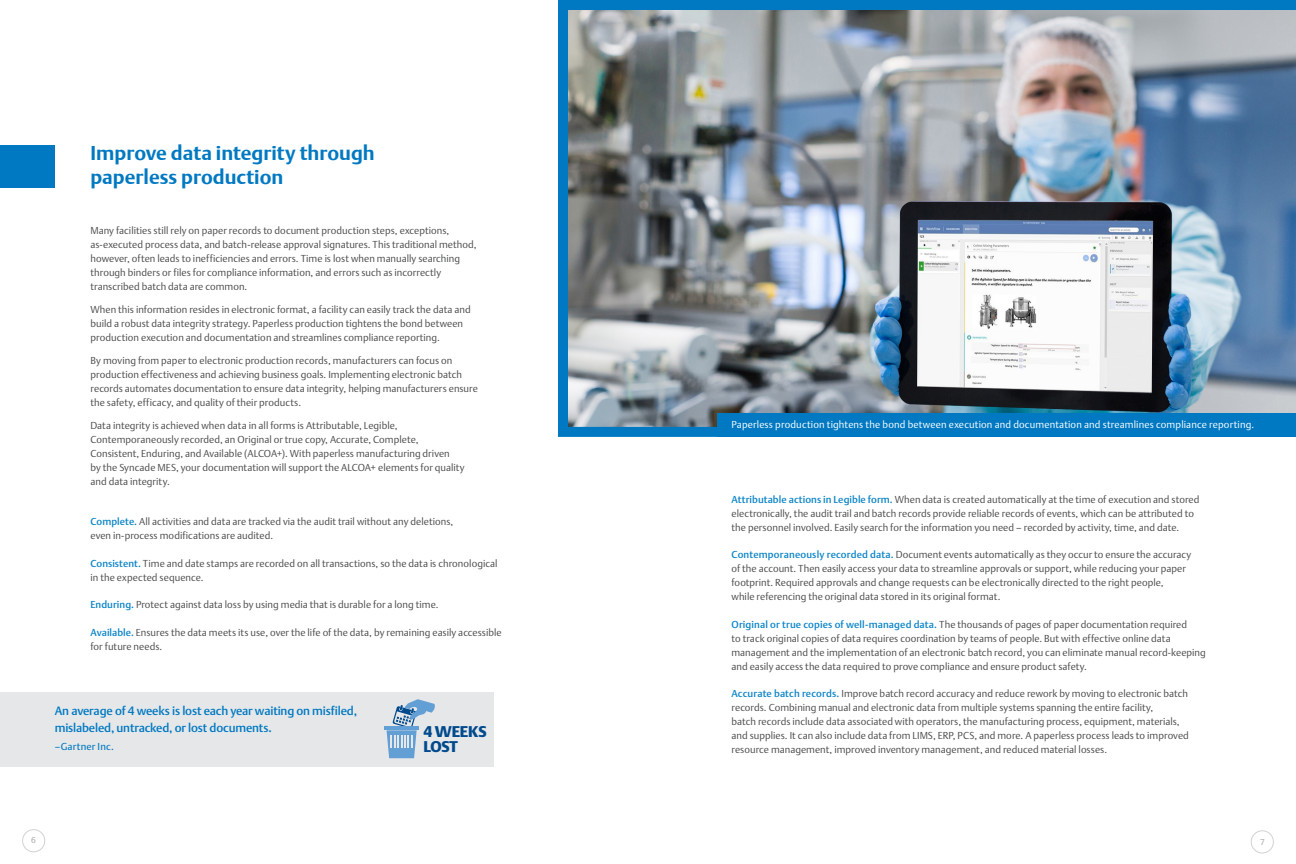
<style>
.page{position:relative;width:1296px;height:864px;background:#fff}
.page>*{position:absolute;margin:0;border:0;box-sizing:border-box;transform-origin:0 0}
.t1{font:700 20px/24px "DTL Argo T";color:#0079c2}
.Pagaraph_-_Main{font:900 15.4px "DTL Argo T";letter-spacing:-.01em;color:#004a8d}
.Pagaraph_-_Main-2{font:500 12px/17px "DTL Argo T";letter-spacing:-.015em;color:#0079c2}
.Pagaraph_-_Main-3{font:300 10px/14px "DTL Argo T";letter-spacing:.005em;color:#4b4c4d}
.Pagaraph_-_Main-4{font:300 10px "DTL Argo T";letter-spacing:.015em;color:#fff}
.Pagaraph_-_Main-5{font:10px "DTL Argo T";letter-spacing:.015em;color:#0079c2}
.t2{font:8.5px "DTL Argo T";color:#adaeb2}
.s1{font-weight:500;color:#0c85c8}
</style>
<div class="page">
<div style="left:22px;top:829px;width:23px;height:23px;border:1px solid #d1d2d4;border-radius:50%"></div>
<div style="left:1251px;top:830px;width:23px;height:23px;border:1px solid #d1d2d4;border-radius:50%"></div>
<div style="left:0;top:145px;width:55px;height:42px;background:#0079c2"></div>
<img style="left:558px;top:0;width:738px;height:437px">
<div style="left:0;top:693px;width:494px;height:74px;background:#e6e7e9"></div>
<svg style="left:387px;top:699px;width:48px;height:59px"></svg>
<hr style="left:384px;top:726px;width:35px;height:3px;background:#629fd5">
<div style="left:718px;top:414px;width:578px;height:23px;background:#0079c2"></div>
<p class="t1" style="left:90px;top:141px;width:286px">Improve data integrity through paperless production</p>
<p class="Pagaraph_-_Main-3" style="left:90px;top:223px;width:388px">Many facilities still rely on paper records to document production steps, exceptions, as-executed process data, and batch-release approval signatures. This traditional method, however, often leads to inefficiencies and errors. Time is lost when manually searching through binders or files for compliance information, and errors such as incorrectly transcribed batch data are common.</p>
<p class="Pagaraph_-_Main-3" style="left:90px;top:302px;width:382px">When this information resides in electronic format, a facility can easily track the data and build a robust data integrity strategy. Paperless production tightens the bond between production execution and documentation and streamlines compliance reporting.</p>
<p class="Pagaraph_-_Main-3" style="left:90px;top:353px;width:389px">By moving from paper to electronic production records, manufacturers can focus on production effectiveness and achieving business goals. Implementing electronic batch records automates documentation to ensure data integrity, helping manufacturers ensure the safety, efficacy, and quality of their products.</p>
<p class="Pagaraph_-_Main-3" style="left:90px;top:418px;width:376px">Data integrity is achieved when data in all forms is Attributable, Legible, Contemporaneously recorded, an Original or true copy, Accurate, Complete, Consistent, Enduring, and Available (ALCOA+). With paperless manufacturing driven<br>by the Syncade MES, your documentation will support the ALCOA+ elements for quality and data integrity.</p>
<p class="Pagaraph_-_Main-3" style="left:90px;top:515px;width:364px"><span class="s1">Complete.</span> All activities and data are tracked via the audit trail without any deletions, even in-process modifications are audited.</p>
<p class="Pagaraph_-_Main-3" style="left:90px;top:556px;width:409px"><span class="s1">Consistent.</span> Time and date stamps are recorded on all transactions, so the data is chronological in the expected sequence.</p>
<p class="Pagaraph_-_Main-3" style="left:90px;top:598px;width:350px"><span class="s1">Enduring.</span> Protect against data loss by using media that is durable for a long time.</p>
<p class="Pagaraph_-_Main-3" style="left:90px;top:625px;width:413px"><span class="s1">Available.</span> Ensures the data meets its use, over the life of the data, by remaining easily accessible for future needs.</p>
<p class="Pagaraph_-_Main-2" style="left:55px;top:703px;width:304px">An average of 4 weeks is lost each year waiting on misfiled, mislabeled, untracked, or lost documents.</p>
<p class="Pagaraph_-_Main-5" style="left:55px;top:741px;width:61px">–Gartner Inc.</p>
<p class="Pagaraph_-_Main" style="left:423px;top:723px;width:65px">4 WEEKS</p>
<p class="Pagaraph_-_Main" style="left:423px;top:738px;width:36px">LOST</p>
<p class="Pagaraph_-_Main-4" style="left:732px;top:419px;width:524px">Paperless production tightens the bond between execution and documentation and streamlines compliance reporting.</p>
<p class="Pagaraph_-_Main-3" style="left:732px;top:492px;width:470px"><span class="s1">Attributable actions in Legible form.</span> When data is created automatically at the time of execution and stored electronically, the audit trail and batch records provide reliable records of events, which can be attributed to the personnel involved. Easily search for the information you need – recorded by activity, time, and date.</p>
<p class="Pagaraph_-_Main-3" style="left:732px;top:548px;width:461px"><span class="s1">Contemporaneously recorded data.</span> Document events automatically as they occur to ensure the accuracy of the account. Then easily access your data to streamline approvals or support, while reducing your paper footprint. Required approvals and change requests can be electronically directed to the right people,<br>while referencing the original data stored in its original format.</p>
<p class="Pagaraph_-_Main-3" style="left:732px;top:617px;width:476px"><span class="s1">Original or true copies of well-managed data.</span> The thousands of pages of paper documentation required<br>to track original copies of data requires coordination by teams of people. But with effective online data management and the implementation of an electronic batch record, you can eliminate manual record-keeping and easily access the data required to prove compliance and ensure product safety.</p>
<p class="Pagaraph_-_Main-3" style="left:732px;top:687px;width:459px"><span class="s1">Accurate batch records.</span> Improve batch record accuracy and reduce rework by moving to electronic batch records. Combining manual and electronic data from multiple systems spanning the entire facility,<br>batch records include data associated with operators, the manufacturing process, equipment, materials, and supplies. It can also include data from LIMS, ERP, PCS, and more. A paperless process leads to improved resource management, improved inventory management, and reduced material losses.</p>
<p class="t2" style="left:31px;top:835px;width:6px">6</p>
<p class="t2" style="left:1260px;top:837px;width:6px">7</p>
</div>
